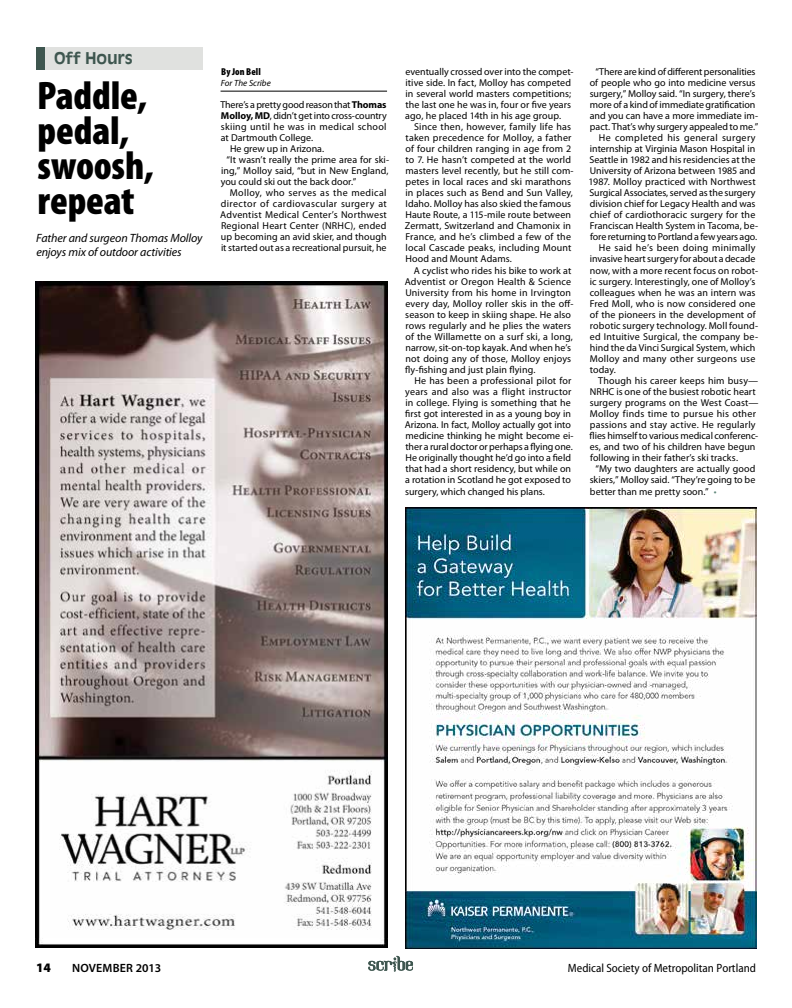
<style>
.page{position:relative;width:792px;height:1008px;background:#fff}
.page>*{position:absolute;margin:0;border:0;box-sizing:border-box;transform-origin:0 0}
.t1{font:900 condensed 40px/35px "Myriad Pro";letter-spacing:-.005em;color:#000}
.t2{font:700 16px "Antique Olive Std";letter-spacing:.005em;color:#3e564f}
.t3{font:900 13px "Myriad Pro";color:#000}
.t4{font:italic 12px/14px "Myriad Pro";letter-spacing:-.01em;color:#000}
.t5{font:semi-condensed 12px "Myriad Pro";color:#000}
.t6{font:600 12px "Myriad Pro";letter-spacing:.015em;color:#000}
.t7{font:10px/11px "Myriad Pro";letter-spacing:.01em;color:#000}
.t8{font:10px "Myriad Pro";letter-spacing:-.015em;color:#000}
.t9{font:10px "Myriad Pro";letter-spacing:-.01em;color:#000}
.t10{font:10px "Myriad Pro";letter-spacing:.03em;color:#000}
.t11{font:10px "Myriad Pro";letter-spacing:.035em;color:#000}
.t12{font:900 condensed 10px "Myriad Pro";letter-spacing:.005em;color:#000}
.t13{font:italic 9px "Myriad Pro";color:#000}
.s1{font-weight:700}
.s2{color:#5e8679}
</style>
<div class="page">
<svg style="left:368px;top:956px;width:45px;height:16px"></svg>
<img style="left:36px;top:282px;width:351px;height:666px">
<hr style="left:221px;top:91px;width:166px;height:1px;background:#000">
<img style="left:405px;top:507px;width:351px;height:441px">
<div style="left:36px;top:47px;width:166px;height:23px;background:#e0e1df"></div>
<div style="left:36px;top:47px;width:9px;height:23px;background:#3e564f"></div>
<h2 class="t2" style="left:54px;top:48px;width:80px">Off Hours</h2>
<h1 class="t1" style="left:37px;top:79px;width:118px">Paddle, pedal, swoosh, repeat</h1>
<p class="t4" style="left:36px;top:231px;width:168px">Father and surgeon Thomas Molloy enjoys mix of outdoor activities</p>
<p class="t12" style="left:221px;top:66px;width:41px">By Jon Bell</p>
<p class="t13" style="left:221px;top:77px;width:52px">For The Scribe</p>
<p class="t8" style="left:220px;top:98px;width:168px">There’s a pretty good reason that <span class="s1">Thomas</span></p>
<p class="t8" style="left:221px;top:109px;width:167px"><span class="s1">Molloy, MD</span>, didn’t get into cross-country</p>
<p class="t7" style="left:221px;top:121px;width:167px">skiing until he was in medical school</p>
<p class="t7" style="left:221px;top:132px;width:94px">at Dartmouth College.</p>
<p class="t7" style="left:230px;top:143px;width:96px">He grew up in Arizona.</p>
<p class="t7" style="left:227px;top:154px;width:164px">“It wasn’t really the prime area for ski-</p>
<p class="t7" style="left:221px;top:165px;width:169px">ing,” Molloy said, “but in New England,</p>
<p class="t7" style="left:221px;top:176px;width:137px">you could ski out the back door.”</p>
<p class="t11" style="left:230px;top:186px;width:158px">Molloy, who serves as the medical</p>
<p class="t10" style="left:221px;top:197px;width:167px">director of cardiovascular surgery at</p>
<p class="t7" style="left:220px;top:209px;width:168px">Adventist Medical Center’s Northwest</p>
<p class="t7" style="left:221px;top:220px;width:167px">Regional Heart Center (NRHC), ended</p>
<p class="t7" style="left:221px;top:231px;width:167px">up becoming an avid skier, and though</p>
<p class="t7" style="left:221px;top:242px;width:167px">it started out as a recreational pursuit, he</p>
<p class="t7" style="left:405px;top:66px;width:170px">eventually crossed over into the compet&shy;itive side. In fact, Molloy has competed in several world masters competitions; the last one he was in, four or five years ago, he placed 14th in his age group.</p>
<p class="t7" style="left:405px;top:121px;width:170px;text-indent:9px">Since then, however, family life has taken precedence for Molloy, a father of four children ranging in age from 2 to 7. He hasn’t competed at the world masters level recently, but he still com&shy;petes in local races and ski marathons in places such as Bend and Sun Valley, Idaho. Molloy has also skied the famous Haute Route, a 115-mile route between Zermatt, Switzerland and Chamonix in France, and he’s climbed a few of the local Cascade peaks, including Mount Hood and Mount Adams.</p>
<p class="t7" style="left:405px;top:264px;width:170px;text-indent:9px">A cyclist who rides his bike to work at Adventist or Oregon Health &amp; Science University from his home in Irvington every day, Molloy roller skis in the off&shy;season to keep in skiing shape. He also rows regularly and he plies the waters of the Willamette on a surf ski, a long, narrow, sit-on-top kayak. And when he’s not doing any of those, Molloy enjoys fly-fishing and just plain flying.</p>
<p class="t7" style="left:405px;top:375px;width:170px;text-indent:10px">He has been a professional pilot for years and also was a flight instructor in college. Flying is something that he first got interested in as a young boy in Arizona. In fact, Molloy actually got into medicine thinking he might become ei&shy;ther a rural doctor or perhaps a flying one.<br>He originally thought he’d go into a field that had a short residency, but while on a rotation in Scotland he got exposed to surgery, which changed his plans.</p>
<p class="t9" style="left:595px;top:65px;width:162px">“There are kind of different personalities</p>
<p class="t7" style="left:590px;top:77px;width:167px">of people who go into medicine versus</p>
<p class="t7" style="left:590px;top:88px;width:167px">surgery,” Molloy said. “In surgery, there’s</p>
<p class="t7" style="left:590px;top:99px;width:167px">more of a kind of immediate gratification</p>
<p class="t7" style="left:590px;top:110px;width:170px">and you can have a more immediate im-</p>
<p class="t7" style="left:590px;top:121px;width:170px">pact. That’s why surgery appealed to me.”</p>
<p class="t11" style="left:599px;top:131px;width:158px">He completed his general surgery</p>
<p class="t7" style="left:590px;top:143px;width:167px">internship at Virginia Mason Hospital in</p>
<p class="t7" style="left:590px;top:154px;width:167px">Seattle in 1982 and his residencies at the</p>
<p class="t7" style="left:590px;top:165px;width:167px">University of Arizona between 1985 and</p>
<p class="t7" style="left:589px;top:176px;width:169px">1987. Molloy practiced with Northwest</p>
<p class="t9" style="left:590px;top:187px;width:168px">Surgical Associates, served as the surgery</p>
<p class="t7" style="left:590px;top:198px;width:167px">division chief for Legacy Health and was</p>
<p class="t7" style="left:590px;top:209px;width:167px">chief of cardiothoracic surgery for the</p>
<p class="t7" style="left:590px;top:220px;width:170px">Franciscan Health System in Tacoma, be-</p>
<p class="t8" style="left:590px;top:231px;width:169px">fore returning to Portland a few years ago.</p>
<p class="t10" style="left:599px;top:242px;width:158px">He said he’s been doing minimally</p>
<p class="t7" style="left:590px;top:253px;width:167px">invasive heart surgery for about a decade</p>
<p class="t7" style="left:590px;top:265px;width:170px">now, with a more recent focus on robot-</p>
<p class="t7" style="left:590px;top:276px;width:167px">ic surgery. Interestingly, one of Molloy’s</p>
<p class="t7" style="left:590px;top:287px;width:167px">colleagues when he was an intern was</p>
<p class="t7" style="left:590px;top:298px;width:167px">Fred Moll, who is now considered one</p>
<p class="t7" style="left:590px;top:309px;width:167px">of the pioneers in the development of</p>
<p class="t7" style="left:590px;top:320px;width:170px">robotic surgery technology. Moll found-</p>
<p class="t7" style="left:590px;top:331px;width:170px">ed Intuitive Surgical, the company be-</p>
<p class="t7" style="left:590px;top:342px;width:167px">hind the da Vinci Surgical System, which</p>
<p class="t7" style="left:590px;top:353px;width:167px">Molloy and many other surgeons use</p>
<p class="t7" style="left:590px;top:364px;width:27px">today.</p>
<p class="t7" style="left:598px;top:375px;width:162px">Though his career keeps him busy—</p>
<p class="t7" style="left:590px;top:386px;width:167px">NRHC is one of the busiest robotic heart</p>
<p class="t7" style="left:590px;top:397px;width:170px">surgery programs on the West Coast—</p>
<p class="t7" style="left:590px;top:408px;width:168px">Molloy finds time to pursue his other</p>
<p class="t7" style="left:590px;top:419px;width:167px">passions and stay active. He regularly</p>
<p class="t7" style="left:590px;top:430px;width:170px">flies himself to various medical conferenc-</p>
<p class="t7" style="left:590px;top:441px;width:167px">es, and two of his children have begun</p>
<p class="t7" style="left:590px;top:452px;width:150px">following in their father’s ski tracks.</p>
<p class="t7" style="left:595px;top:463px;width:161px">“My two daughters are actually good</p>
<p class="t7" style="left:590px;top:474px;width:167px">skiers,” Molloy said. “They’re going to be</p>
<p class="t7" style="left:590px;top:486px;width:128px">better than me pretty soon.” <span class="s2">•</span></p>
<h3 class="t3" style="left:36px;top:959px;width:16px">14</h3>
<p class="t6" style="left:72px;top:960px;width:91px">NOVEMBER 2013</p>
<p class="t5" style="left:568px;top:961px;width:190px">Medical Society of Metropolitan Portland</p>
</div>
